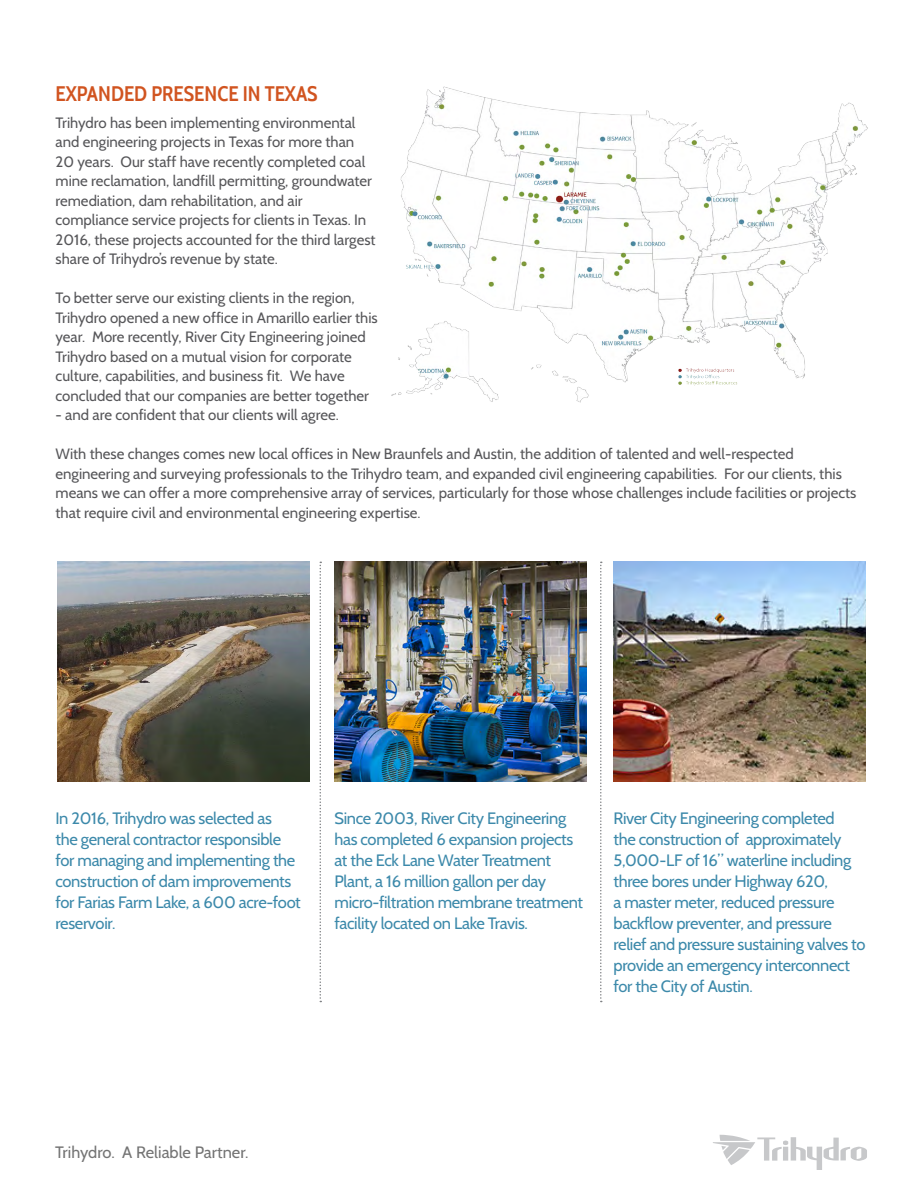
<style>
.page{position:relative;width:918px;height:1188px;background:#fff}
.page>*{position:absolute;margin:0;border:0;box-sizing:border-box;transform-origin:0 0}
.t1{font:600 21px "Cabin Condensed";color:#d15420}
.t2{font:16.5px/21px "Cabin";letter-spacing:-.02em;color:#3c89aa}
.t3{font:16.5px "Cabin";color:#747474}
.t4{font:15px/19.5px "Cabin";color:#565659}
</style>
<div class="page">
<svg style="left:713px;top:1135px;width:154px;height:35px"></svg>
<img style="left:57px;top:562px;width:252px;height:219px">
<img style="left:335px;top:562px;width:252px;height:219px">
<img style="left:614px;top:562px;width:252px;height:219px">
<img style="left:391px;top:86px;width:477px;height:317px">
<svg style="left:600px;top:562px;width:2px;height:440px"></svg>
<svg style="left:320px;top:562px;width:1px;height:440px"></svg>
<h1 class="t1" style="left:56px;top:81px;width:264px">EXPANDED PRESENCE IN TEXAS</h1>
<p class="t4" style="left:56px;top:112px;width:322px">Trihydro has been implementing environmental and engineering projects in Texas for more than 20 years. Our staff have recently completed coal mine reclamation, landfill permitting, groundwater remediation, dam rehabilitation, and air compliance service projects for clients in Texas. In 2016, these projects accounted for the third largest share of Trihydro’s revenue by state.</p>
<p class="t4" style="left:56px;top:288px;width:324px">To better serve our existing clients in the region, Trihydro opened a new office in Amarillo earlier this year. More recently, River City Engineering joined Trihydro based on a mutual vision for corporate culture, capabilities, and business fit. We have concluded that our companies are better together</p>
<p class="t4" style="left:56px;top:405px;width:285px">- and are confident that our clients will agree.</p>
<p class="t4" style="left:56px;top:444px;width:803px">With these changes comes new local offices in New Braunfels and Austin, the addition of talented and well-respected engineering and surveying professionals to the Trihydro team, and expanded civil engineering capabilities. For our clients, this means we can offer a more comprehensive array of services, particularly for those whose challenges include facilities or projects that require civil and environmental engineering expertise.</p>
<p class="t2" style="left:56px;top:807px;width:247px">In 2016, Trihydro was selected as<br>the general contractor responsible for managing and implementing the construction of dam improvements for Farias Farm Lake, a 600 acre-foot reservoir.</p>
<p class="t2" style="left:335px;top:807px;width:250px">Since 2003, River City Engineering has completed 6 expansion projects at the Eck Lane Water Treatment Plant, a 16 million gallon per day micro-filtration membrane treatment facility located on Lake Travis.</p>
<p class="t2" style="left:614px;top:807px;width:254px">River City Engineering completed<br>the construction of approximately 5,000-LF of 16” waterline including three bores under Highway 620,<br>a master meter, reduced pressure backflow preventer, and pressure relief and pressure sustaining valves to provide an emergency interconnect for the City of Austin.</p>
<p class="t3" style="left:55px;top:1142px;width:195px">Trihydro. A Reliable Partner.</p>
</div>
